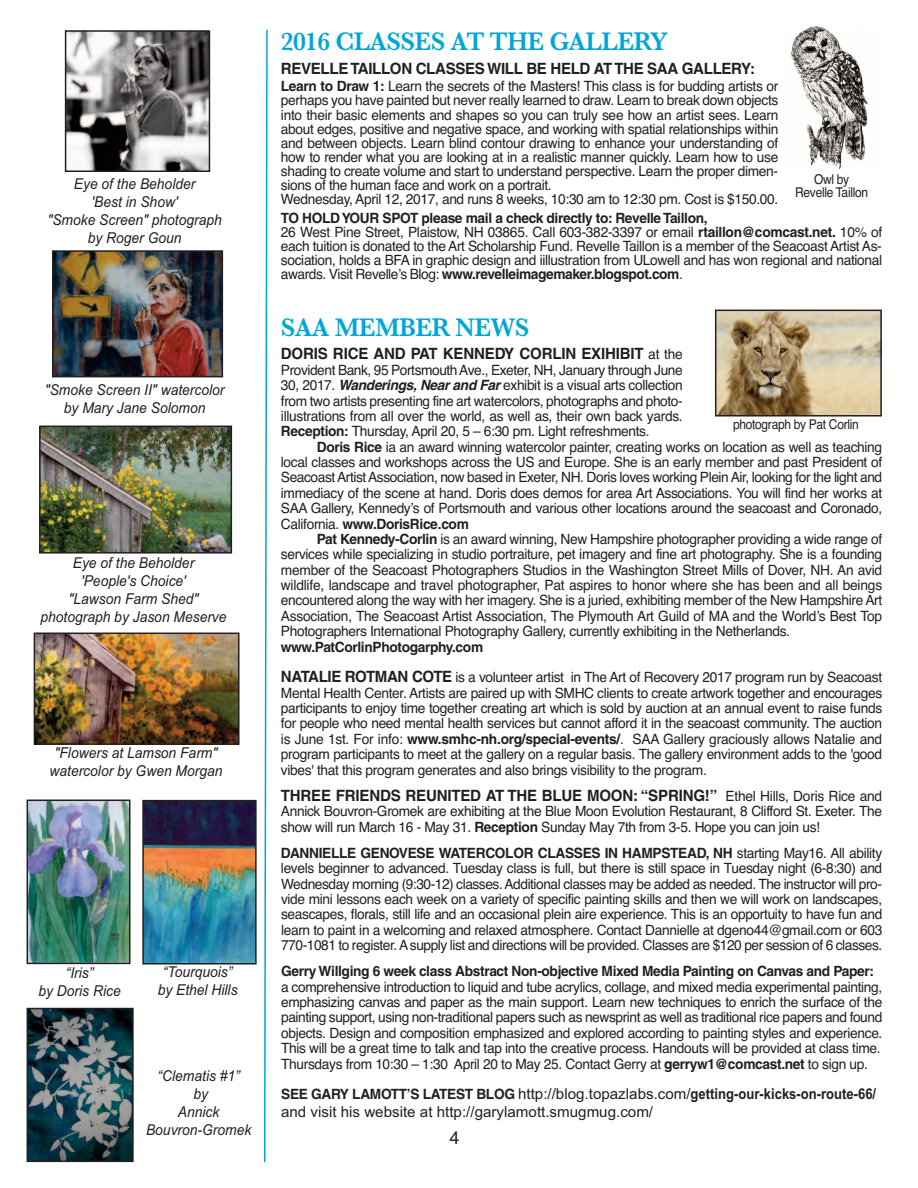
<style>
.page{position:relative;width:918px;height:1188px;background:#fff}
.page>*{position:absolute;margin:0;border:0;box-sizing:border-box;transform-origin:0 0}
.t1{font:600 26.4px "Baskerville";letter-spacing:-.025em;color:#00a7d6}
.t2{font:18px "Helvetica";color:#231f20}
.t3{font:700 15.6px "Helvetica";letter-spacing:-.015em;color:#231f20}
.t4{font:italic 15px/18px "Arial";color:#231f20;text-align:center;scale:.92 1}
.t5{font:15px/18px "Arial";color:#231f20}
.t6{font:14.1px/15.5px "Helvetica";letter-spacing:-.025em;color:#231f20}
.t7{font:700 14.1px "Helvetica";letter-spacing:-.025em;color:#231f20}
.t8{font:13.5px/13.5px "Helvetica";letter-spacing:-.025em;color:#231f20;text-align:center;scale:.89 1}
.s1{font-weight:700}
.s2{font-weight:400;font-size:14.1px}
.s3{font-weight:700;font-style:italic}
.s4{font-weight:700;font-size:15.6px}
.s5{font-family:"Helvetica";font-weight:700;font-size:14.1px}
</style>
<div class="page">
<svg style="left:263px;top:29px;width:5px;height:1134px"></svg>
<img style="left:790px;top:26px;width:78px;height:143px">
<img style="left:30px;top:803px;width:97px;height:158px">
<div style="left:27px;top:800px;width:103px;height:164px;border:2px solid #231f20"></div>
<img style="left:145px;top:803px;width:109px;height:159px">
<div style="left:142px;top:800px;width:115px;height:165px;border:2px solid #231f20"></div>
<img style="left:718px;top:313px;width:161px;height:101px">
<div style="left:715px;top:310px;width:167px;height:107px;border:2px solid #231f20"></div>
<img style="left:37px;top:636px;width:200px;height:106px">
<div style="left:34px;top:633px;width:206px;height:112px;border:2px solid #231f20"></div>
<img style="left:42px;top:429px;width:187px;height:122px">
<div style="left:39px;top:426px;width:193px;height:128px;border:2px solid #231f20"></div>
<img style="left:68px;top:33px;width:139px;height:136px">
<div style="left:65px;top:30px;width:145px;height:142px;border:2px solid #231f20"></div>
<img style="left:55px;top:253px;width:165px;height:121px">
<div style="left:52px;top:250px;width:171px;height:127px;border:2px solid #231f20"></div>
<img style="left:30px;top:1011px;width:101px;height:148px">
<div style="left:27px;top:1008px;width:107px;height:154px;border:2px solid #231f20"></div>
<p class="t4" style="left:47px;top:175px;width:191px">Eye of the Beholder<br>'Best in Show'<br>"Smoke Screen" photograph by Roger Goun</p>
<p class="t4" style="left:45px;top:381px;width:197px">"Smoke Screen II" watercolor by Mary Jane Solomon</p>
<p class="t4" style="left:40px;top:554px;width:204px">Eye of the Beholder<br>'People's Choice'<br>"Lawson Farm Shed" photograph by Jason Meserve</p>
<p class="t4" style="left:49px;top:744px;width:190px">"Flowers at Lamson Farm" watercolor by Gwen Morgan</p>
<p class="t4" style="left:38px;top:964px;width:91px">“Iris”<br>by Doris Rice</p>
<p class="t4" style="left:158px;top:962px;width:88px">“Tourquois” by Ethel Hills</p>
<p class="t4" style="left:146px;top:1066px;width:116px">“Clematis #1”<br>by<br>Annick<br>Bouvron-Gromek</p>
<h1 class="t1" style="left:281px;top:25px;width:388px">2016 CLASSES AT THE GALLERY</h1>
<p class="t3" style="left:281px;top:62px;width:476px">REVELLETAILLON CLASSES WILL BE HELD ATTHE SAA GALLERY:</p>
<p class="t6" style="left:281px;top:79px;width:499px;line-height:14.1px"><span class="s1">Learn to Draw 1:</span> Learn the secrets of the Masters! This class is for budding artists or perhaps you have painted but never really learned to draw. Learn to break down objects into their basic elements and shapes so you can truly see how an artist sees. Learn about edges, positive and negative space, and working with spatial relationships within and between objects. Learn blind contour drawing to enhance your understanding of how to render what you are looking at in a realistic manner quickly. Learn how to use shading to create volume and start to understand perspective. Learn the proper dimen&shy;sions of the human face and work on a portrait.<br>Wednesday, April 12, 2017, and runs 8 weeks, 10:30 am to 12:30 pm. Cost is $150.00.</p>
<p class="t6" style="left:281px;top:211px;width:603px;line-height:14.1px"><span class="s1">TO HOLDYOUR SPOT please mail a check directly to: RevelleTaillon,<br></span>26 West Pine Street, Plaistow, NH 03865. Call 603-382-3397 or email <span class="s1">rtaillon@comcast.net.</span> 10% of each tuition is donated to the Art Scholarship Fund. Revelle Taillon is a member of the Seacoast Artist As&shy;sociation, holds a BFA in graphic design and iillustration from ULowell and has won regional and national awards. Visit Revelle’s Blog: <span class="s1">www.revelleimagemaker.blogspot.com</span>.</p>
<h1 class="t1" style="left:281px;top:311px;width:250px">SAA MEMBER NEWS</h1>
<p class="t3" style="left:281px;top:348px;width:403px">DORIS RICE AND PAT KENNEDY CORLIN EXIHIBIT <span class="s2">at the</span></p>
<p class="t6" style="left:281px;top:362px;width:403px;text-align:justify">Provident Bank, 95 Portsmouth Ave., Exeter, NH, January through June 30, 2017. <span class="s3">Wanderings, Near and Far</span> exhibit is a visual arts collection from two artists presenting fine art watercolors, photographs and photo&shy;illustrations from all over the world, as well as, their own back yards.<br><span class="s1">Reception:</span> Thursday, April 20, 5 – 6:30 pm. Light refreshments.</p>
<p class="t6" style="left:281px;top:439px;width:603px;text-align:justify;text-indent:36px"><span class="s1">Doris Rice</span> ia an award winning watercolor painter, creating works on location as well as teaching local classes and workshops across the US and Europe. She is an early member and past President of Seacoast Artist Association, now based in Exeter, NH. Doris loves working Plein Air, looking for the light and immediacy of the scene at hand. Doris does demos for area Art Associations. You will find her works at SAA Gallery, Kennedy’s of Portsmouth and various other locations around the seacoast and Coronado, California. <span class="s1">www.DorisRice.com</span></p>
<p class="t6" style="left:281px;top:531px;width:603px;text-align:justify;text-indent:36px"><span class="s1">Pat Kennedy-Corlin</span> is an award winning, New Hampshire photographer providing a wide range of services while specializing in studio portraiture, pet imagery and fine art photography. She is a founding member of the Seacoast Photographers Studios in the Washington Street Mills of Dover, NH. An avid wildlife, landscape and travel photographer, Pat aspires to honor where she has been and all beings encountered along the way with her imagery. She is a juried, exhibiting member of the New Hampshire Art Association, The Seacoast Artist Association, The Plymouth Art Guild of MA and the World’s Best Top Photographers International Photography Gallery, currently exhibiting in the Netherlands.</p>
<p class="t6" style="left:281px;top:631px;width:603px;line-height:30.8px"><span class="s1">www.PatCorlinPhotogarphy.com<br></span><span class="s4">NATALIE ROTMAN COTE</span> is a volunteer artist in The Art of Recovery 2017 program run by Seacoast</p>
<p class="t6" style="left:281px;top:685px;width:603px;text-align:justify">Mental Health Center. Artists are paired up with SMHC clients to create artwork together and encourages participants to enjoy time together creating art which is sold by auction at an annual event to raise funds for people who need mental health services but cannot afford it in the seacoast community. The auction is June 1st. For info: <span class="s1">www.smhc-nh.org/special-events/</span>. SAA Gallery graciously allows Natalie and program participants to meet at the gallery on a regular basis. The gallery environment adds to the 'good vibes' that this program generates and also brings visibility to the program.</p>
<p class="t3" style="left:281px;top:790px;width:603px">THREE FRIENDS REUNITED AT THE BLUE MOON: “SPRING!” <span class="s2">Ethel Hills, Doris Rice and</span></p>
<p class="t6" style="left:281px;top:804px;width:603px">Annick Bouvron-Gromek are exhibiting at the Blue Moon Evolution Restaurant, 8 Clifford St. Exeter. The show will run March 16 - May 31. <span class="s1">Reception</span> Sunday May 7th from 3-5. Hope you can join us!</p>
<p class="t6" style="left:281px;top:845px;width:603px;text-align:justify"><span class="s1">DANNIELLE GENOVESE WATERCOLOR CLASSES IN HAMPSTEAD, NH</span> starting May16. All ability levels beginner to advanced. Tuesday class is full, but there is still space in Tuesday night (6-8:30) and Wednesday morning (9:30-12) classes. Additional classes may be added as needed. The instructor will pro&shy;vide mini lessons each week on a variety of specific painting skills and then we will work on landscapes, seascapes, florals, still life and an occasional plein aire experience. This is an opportuity to have fun and learn to paint in a welcoming and relaxed atmosphere. Contact Dannielle at dgeno44@gmail.com or 603<br>770-1081 to register. A supply list and directions will be provided. Classes are $120 per session of 6 classes.</p>
<p class="t7" style="left:281px;top:966px;width:595px">Gerry Willging 6 week class Abstract Non-objective Mixed Media Painting on Canvas and Paper:</p>
<p class="t6" style="left:281px;top:979px;width:603px">a comprehensive introduction to liquid and tube acrylics, collage, and mixed media experimental painting, emphasizing canvas and paper as the main support. Learn new techniques to enrich the surface of the painting support, using non-traditional papers such as newsprint as well as traditional rice papers and found objects. Design and composition emphasized and explored according to painting styles and experience.<br>This will be a great time to talk and tap into the creative process. Handouts will be provided at class time.<br>Thursdays from 10:30 – 1:30 April 20 to May 25. Contact Gerry at <span class="s1">gerryw1@comcast.net</span> to sign up.</p>
<p class="t5" style="left:281px;top:1085px;width:597px"><span class="s5">SEE GARY LAMOTT’S LATEST BLOG</span> http://blog.topazlabs.com/<span class="s1">getting-our-kicks-on-route-66/ </span>and visit his website at http://garylamott.smugmug.com/</p>
<p class="t8" style="left:795px;top:172px;width:83px">Owl by<br>Revelle Taillon</p>
<p class="t8" style="left:733px;top:418px;width:143px">photograph by Pat Corlin</p>
<p class="t2" style="left:449px;top:1127px;width:12px">4</p>
</div>
